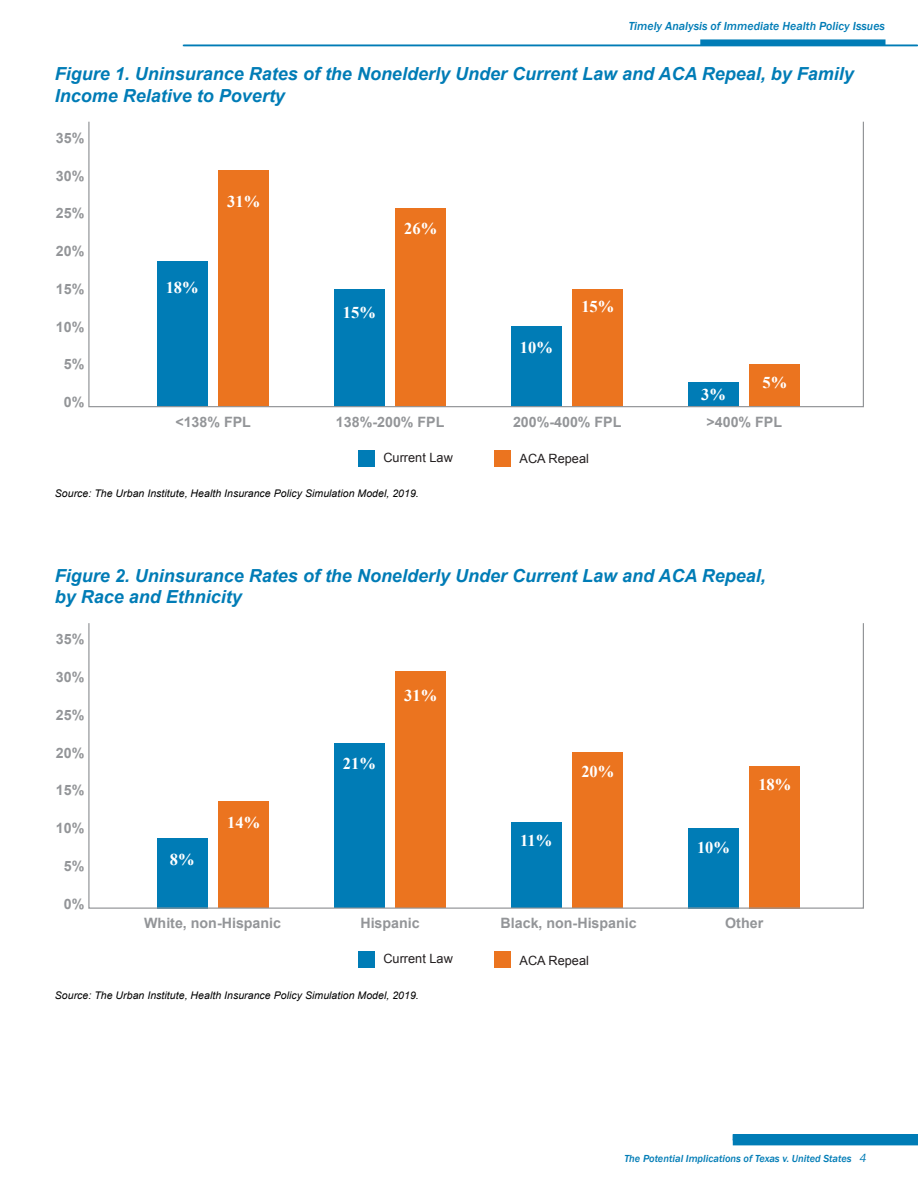
<style>
.page{position:relative;width:918px;height:1188px;background:#fff}
.page>*{position:absolute;margin:0;border:0;box-sizing:border-box;transform-origin:0 0}
.Main_Header{font:italic 700 18px/21.6px "Arial";color:#007cb6}
.Orange_H2{font:700 16.5px "Times New Roman";color:#fff}
.Blue_H3{font:700 14.25px "Arial";color:#939598}
.Chart_Copy{font:12.75px "Arial";color:#231f20}
.t1{font:italic 500 12px "Franklin Gothic";color:#007cb6}
.t2{font:italic 12px "ITC Franklin Gothic Std";color:#007cb6}
.Table_Source_Note{font:italic 10.5px "Arial";letter-spacing:.005em;color:#000}
.t3{font:italic 500 10.5px "Franklin Gothic";color:#007cb6}
</style>
<div class="page">
<div style="left:733px;top:1139px;width:185px;height:6px;background:#007cb6"></div>
<hr style="left:184px;top:45px;width:734px;height:1px;background:#007cb6">
<div style="left:700px;top:39px;width:186px;height:6px;background:#007cb6"></div>
<hr style="left:183px;top:45px;width:734px;height:1px;background:#007cb6">
<div style="left:733px;top:1134px;width:185px;height:6px;background:#007cb6"></div>
<div style="left:219px;top:170px;width:50px;height:237px;background:#eb741f"></div>
<div style="left:219px;top:801px;width:50px;height:107px;background:#eb741f"></div>
<div style="left:573px;top:289px;width:50px;height:118px;background:#eb741f"></div>
<div style="left:573px;top:752px;width:50px;height:156px;background:#eb741f"></div>
<div style="left:396px;top:208px;width:50px;height:199px;background:#eb741f"></div>
<div style="left:396px;top:672px;width:50px;height:236px;background:#eb741f"></div>
<div style="left:750px;top:364px;width:50px;height:43px;background:#eb741f"></div>
<div style="left:750px;top:766px;width:50px;height:142px;background:#eb741f"></div>
<div style="left:157px;top:262px;width:50px;height:145px;background:#007cb6"></div>
<div style="left:157px;top:838px;width:50px;height:70px;background:#007cb6"></div>
<div style="left:511px;top:327px;width:51px;height:80px;background:#007cb6"></div>
<div style="left:511px;top:823px;width:51px;height:85px;background:#007cb6"></div>
<div style="left:334px;top:289px;width:50px;height:118px;background:#007cb6"></div>
<div style="left:334px;top:744px;width:50px;height:164px;background:#007cb6"></div>
<div style="left:688px;top:383px;width:51px;height:24px;background:#007cb6"></div>
<div style="left:688px;top:828px;width:51px;height:80px;background:#007cb6"></div>
<div style="left:358px;top:450px;width:16px;height:16px;background:#007cb6"></div>
<div style="left:494px;top:450px;width:16px;height:16px;background:#eb741f"></div>
<div style="left:358px;top:952px;width:16px;height:16px;background:#007cb6"></div>
<div style="left:494px;top:952px;width:16px;height:16px;background:#eb741f"></div>
<p class="t1" style="left:629px;top:19px;width:258px">Timely Analysis of Immediate Health Policy Issues</p>
<p class="Main_Header" style="left:55px;top:64px;width:800px">Figure 1. Uninsurance Rates of the Nonelderly Under Current Law and ACA Repeal, by Family<br>Income Relative to Poverty</p>
<p class="Blue_H3" style="left:56px;top:128px;width:30px">35%</p>
<p class="Blue_H3" style="left:56px;top:166px;width:30px">30%</p>
<p class="Blue_H3" style="left:56px;top:204px;width:30px">25%</p>
<p class="Blue_H3" style="left:56px;top:242px;width:30px">20%</p>
<p class="Blue_H3" style="left:56px;top:280px;width:30px">15%</p>
<p class="Blue_H3" style="left:56px;top:317px;width:30px">10%</p>
<p class="Blue_H3" style="left:64px;top:355px;width:22px">5%</p>
<p class="Blue_H3" style="left:64px;top:393px;width:22px">0%</p>
<p class="Orange_H2" style="left:166px;top:276px;width:34px">18%</p>
<p class="Orange_H2" style="left:227px;top:190px;width:34px">31%</p>
<p class="Blue_H3" style="left:175px;top:412px;width:77px">&lt;138% FPL</p>
<p class="Orange_H2" style="left:343px;top:301px;width:34px">15%</p>
<p class="Orange_H2" style="left:404px;top:217px;width:34px">26%</p>
<p class="Blue_H3" style="left:336px;top:412px;width:110px">138%-200% FPL</p>
<p class="Orange_H2" style="left:520px;top:336px;width:34px">10%</p>
<p class="Orange_H2" style="left:581px;top:296px;width:34px">15%</p>
<p class="Blue_H3" style="left:513px;top:412px;width:110px">200%-400% FPL</p>
<p class="Chart_Copy" style="left:383px;top:449px;width:71px">Current Law</p>
<p class="Chart_Copy" style="left:520px;top:450px;width:71px">ACA Repeal</p>
<p class="Table_Source_Note" style="left:55px;top:487px;width:366px">Source: The Urban Institute, Health Insurance Policy Simulation Model, 2019.</p>
<p class="Orange_H2" style="left:701px;top:383px;width:26px">3%</p>
<p class="Orange_H2" style="left:762px;top:371px;width:26px">5%</p>
<p class="Blue_H3" style="left:707px;top:412px;width:77px">&gt;400% FPL</p>
<p class="Main_Header" style="left:55px;top:565px;width:712px">Figure 2. Uninsurance Rates of the Nonelderly Under Current Law and ACA Repeal, by Race and Ethnicity</p>
<p class="Blue_H3" style="left:56px;top:630px;width:30px">35%</p>
<p class="Blue_H3" style="left:56px;top:668px;width:30px">30%</p>
<p class="Blue_H3" style="left:56px;top:705px;width:30px">25%</p>
<p class="Blue_H3" style="left:56px;top:743px;width:30px">20%</p>
<p class="Blue_H3" style="left:56px;top:781px;width:30px">15%</p>
<p class="Blue_H3" style="left:56px;top:819px;width:30px">10%</p>
<p class="Blue_H3" style="left:64px;top:857px;width:22px">5%</p>
<p class="Blue_H3" style="left:64px;top:894px;width:22px">0%</p>
<p class="Orange_H2" style="left:170px;top:848px;width:26px">8%</p>
<p class="Orange_H2" style="left:227px;top:811px;width:34px">14%</p>
<p class="Blue_H3" style="left:144px;top:914px;width:138px">White, non-Hispanic</p>
<p class="Orange_H2" style="left:343px;top:752px;width:34px">21%</p>
<p class="Orange_H2" style="left:404px;top:684px;width:34px">31%</p>
<p class="Blue_H3" style="left:360px;top:914px;width:61px">Hispanic</p>
<p class="Orange_H2" style="left:520px;top:829px;width:34px">11%</p>
<p class="Orange_H2" style="left:581px;top:760px;width:34px">20%</p>
<p class="Blue_H3" style="left:501px;top:914px;width:138px">Black, non-Hispanic</p>
<p class="Chart_Copy" style="left:383px;top:951px;width:71px">Current Law</p>
<p class="Chart_Copy" style="left:520px;top:952px;width:71px">ACA Repeal</p>
<p class="Table_Source_Note" style="left:55px;top:988px;width:366px">Source: The Urban Institute, Health Insurance Policy Simulation Model, 2019.</p>
<p class="Orange_H2" style="left:697px;top:836px;width:34px">10%</p>
<p class="Orange_H2" style="left:758px;top:773px;width:34px">18%</p>
<p class="Blue_H3" style="left:725px;top:914px;width:40px">Other</p>
<p class="t3" style="left:624px;top:1152px;width:229px">The Potential Implications of Texas v. United States</p>
<p class="t2" style="left:859px;top:1152px;width:9px">4</p>
</div>
